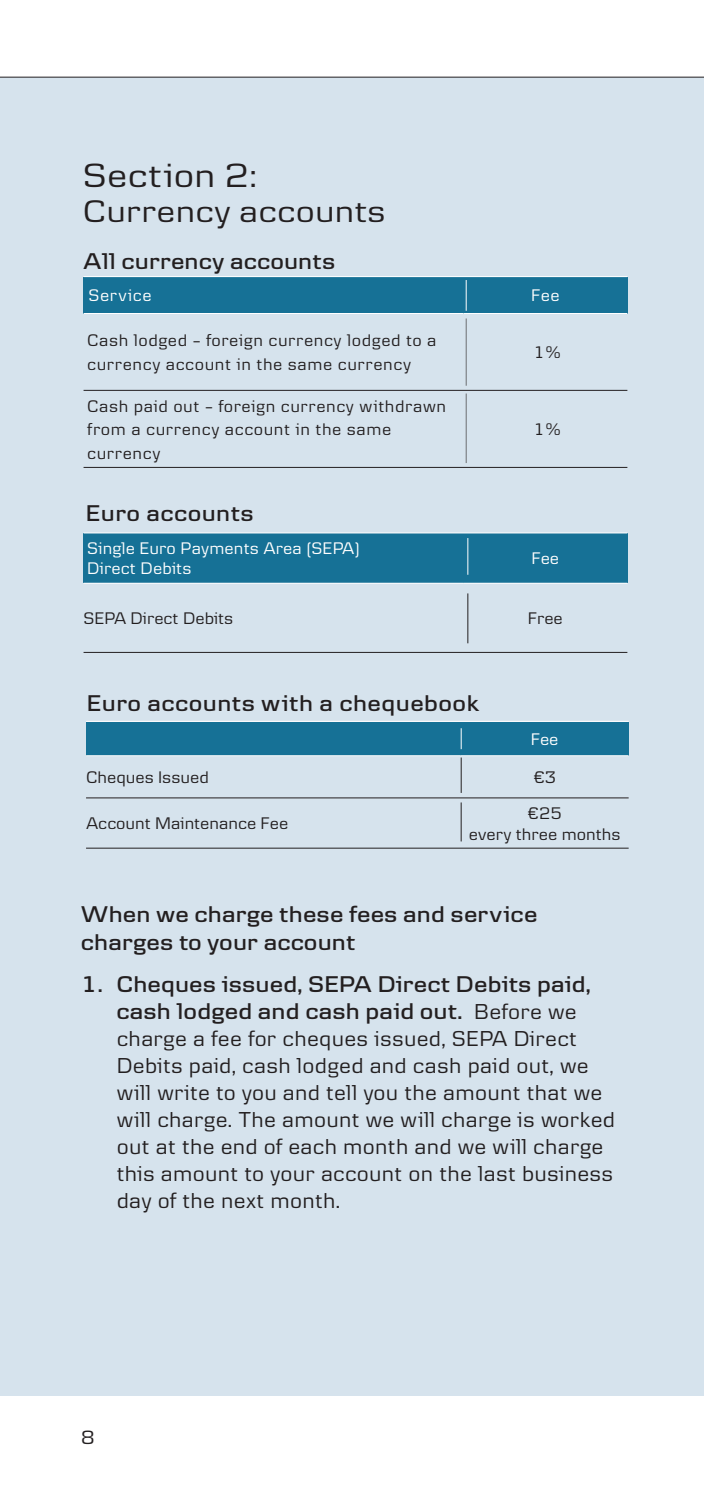
<style>
.page{position:relative;width:704px;height:1491px;background:#fff}
.page>*{position:absolute;margin:0;border:0;box-sizing:border-box;transform-origin:0 0}
.t1{font:35px "Danske Headline";letter-spacing:.045em;color:#231f20}
.t2{font:32.5px "Danske Headline";letter-spacing:.045em;color:#231f20}
.t3{font:600 23.75px/27.5px "Danske Headline";letter-spacing:.035em;color:#231f20}
.t4{font:22.5px/27px "Danske Text";letter-spacing:.015em;color:#231f20}
.t5{font:20px "Danske Headline";color:#231f20}
.t6{font:17.5px/23.5px "Danske Text";letter-spacing:.03em;color:#231f20}
.t7{font:17.5px/20.8px "Danske Text";color:#231f20;text-align:center}
.t8{font:17.5px/20px "Danske Text";letter-spacing:.005em;color:#fff}
.t9{font:17.5px "Danske Text";letter-spacing:.035em;color:#fff}
.s1{font-family:"Danske Text";font-weight:400;font-size:22.5px}
</style>
<div class="page">
<div style="left:0;top:77px;width:703px;height:1318px;background:#d6e3ed"></div>
<hr style="left:0;top:77px;width:703px;height:1px;background:#231f20">
<div style="left:86px;top:722px;width:542px;height:33px;background:#167196"></div>
<hr style="left:86px;top:721px;width:542px;height:1px;background:#fff">
<hr style="left:86px;top:755px;width:374px;height:1px;background:#fff">
<hr style="left:460px;top:755px;width:168px;height:1px;background:#fff">
<hr style="left:86px;top:797px;width:542px;height:1px;background:#231f20">
<hr style="left:86px;top:848px;width:542px;height:1px;background:#231f20">
<svg style="left:460px;top:728px;width:1px;height:21px"></svg>
<hr style="left:460px;top:757px;width:1px;height:36px;background:#231f20">
<hr style="left:460px;top:802px;width:1px;height:39px;background:#231f20">
<div style="left:83px;top:533px;width:380px;height:50px;background:#167196"></div>
<div style="left:463px;top:533px;width:164px;height:50px;background:#167196"></div>
<hr style="left:83px;top:532px;width:544px;height:1px;background:#fff">
<hr style="left:83px;top:583px;width:380px;height:1px;background:#fff">
<hr style="left:463px;top:583px;width:164px;height:1px;background:#fff">
<hr style="left:83px;top:652px;width:544px;height:1px;background:#231f20">
<hr style="left:467px;top:538px;width:1px;height:37px;background:#fff">
<hr style="left:467px;top:593px;width:1px;height:50px;background:#231f20">
<div style="left:83px;top:277px;width:380px;height:36px;background:#167196"></div>
<div style="left:463px;top:277px;width:164px;height:36px;background:#167196"></div>
<hr style="left:83px;top:276px;width:544px;height:1px;background:#fff">
<hr style="left:83px;top:313px;width:380px;height:1px;background:#fff">
<hr style="left:463px;top:313px;width:164px;height:1px;background:#fff">
<hr style="left:83px;top:390px;width:544px;height:1px;background:#231f20">
<hr style="left:83px;top:467px;width:544px;height:1px;background:#231f20">
<hr style="left:465px;top:280px;width:1px;height:31px;background:#fff">
<hr style="left:465px;top:318px;width:1px;height:68px;background:#6c6d70">
<hr style="left:465px;top:393px;width:1px;height:70px;background:#6c6d70">
<h1 class="t1" style="left:83px;top:164px;width:174px">Section 2:</h1>
<h2 class="t2" style="left:83px;top:201px;width:303px">Currency accounts</h2>
<p class="t3" style="left:83px;top:250px;width:253px">All currency accounts</p>
<p class="t9" style="left:88px;top:290px;width:65px">Service</p>
<p class="t8" style="left:531px;top:287px;width:30px">Fee</p>
<p class="t6" style="left:87px;top:330px;width:351px">Cash lodged – foreign currency lodged to a currency account in the same currency</p>
<p class="t6" style="left:533px;top:342px;width:29px">1%</p>
<p class="t6" style="left:87px;top:396px;width:360px">Cash paid out – foreign currency withdrawn from a currency account in the same currency</p>
<p class="t3" style="left:86px;top:501px;width:169px">Euro accounts</p>
<p class="t6" style="left:533px;top:419px;width:29px">1%</p>
<p class="t8" style="left:87px;top:540px;width:274px">Single Euro Payments Area (SEPA)<br>Direct Debits</p>
<p class="t8" style="left:531px;top:550px;width:29px">Fee</p>
<p class="t7" style="left:83px;top:609px;width:151px">SEPA Direct Debits</p>
<p class="t6" style="left:527px;top:608px;width:36px">Free</p>
<p class="t3" style="left:87px;top:691px;width:393px">Euro accounts with a chequebook</p>
<p class="t8" style="left:530px;top:730px;width:29px">Fee</p>
<p class="t7" style="left:86px;top:768px;width:124px">Cheques Issued</p>
<p class="t6" style="left:533px;top:767px;width:24px">€3</p>
<p class="t7" style="left:86px;top:815px;width:203px">Account Maintenance Fee</p>
<p class="t7" style="left:469px;top:804px;width:153px">€25<br>every three months</p>
<p class="t3" style="left:81px;top:903px;width:457px">When we charge these fees and service charges to your account</p>
<p class="t3" style="left:117px;top:973px;width:475px;text-indent:-35px">1. Cheques issued, SEPA Direct Debits paid, cash lodged and cash paid out. <span class="s1">Before we</span></p>
<p class="t4" style="left:117px;top:1027px;width:499px">charge a fee for cheques issued, SEPA Direct Debits paid, cash lodged and cash paid out, we will write to you and tell you the amount that we will charge. The amount we will charge is worked out at the end of each month and we will charge this amount to your account on the last business day of the next month.</p>
<p class="t5" style="left:81px;top:1430px;width:15px">8</p>
</div>
